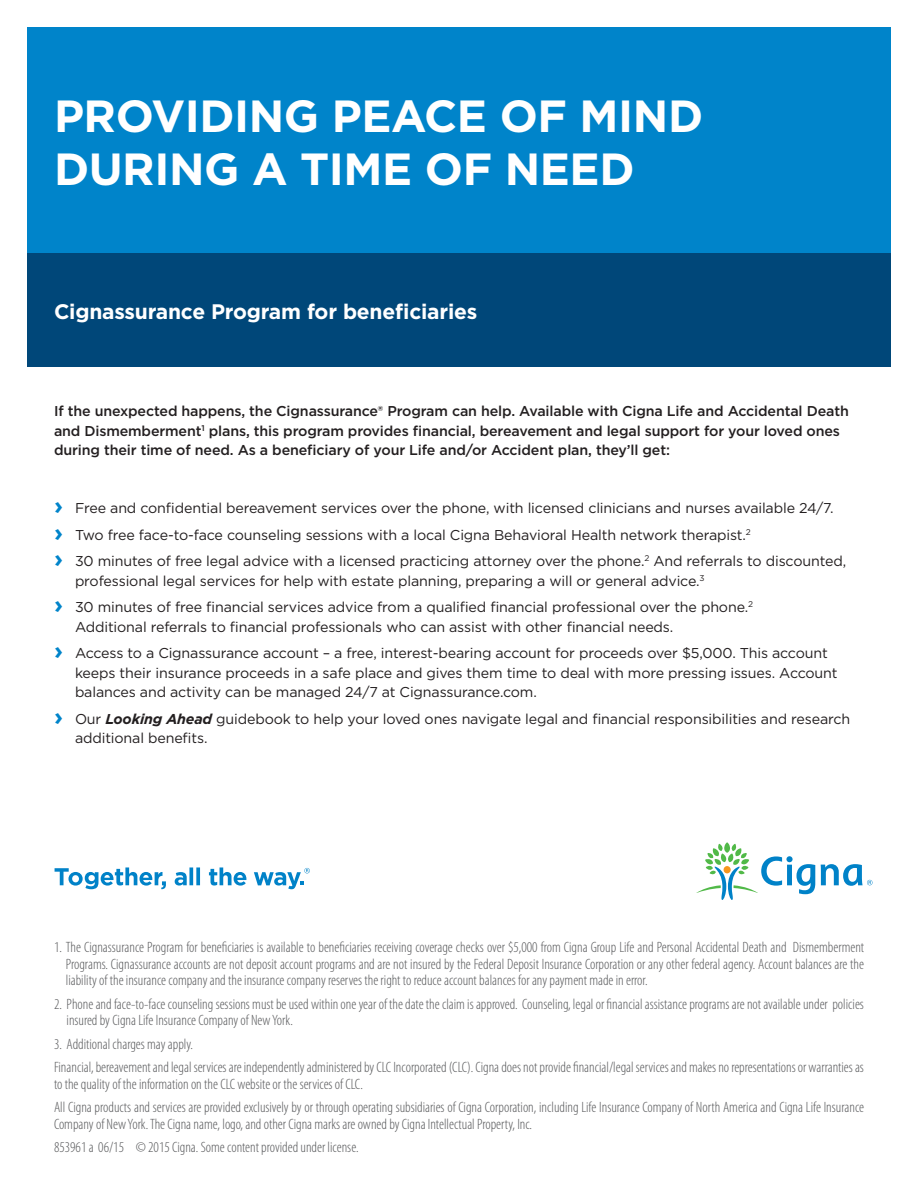
<style>
.page{position:relative;width:918px;height:1188px;background:#fff}
.page>*{position:absolute;margin:0;border:0;box-sizing:border-box;transform-origin:0 0}
.Headline_2_bars_phot{font:700 45px/52.5px "Gotham";letter-spacing:-.01em;color:#fff}
.Subheadline_bold_14{font:700 21px "Gotham";letter-spacing:-.01em;color:#fff}
.Legal_copy_Cat{font:300 condensed 15px/16.5px "Myriad Pro";color:#57585a}
.Bullet_copy_book_9_5{font:14.25px/19.5px "Gotham";letter-spacing:-.01em;color:#231f20}
.Intro_body_copy_medi{font:500 14.25px/19.5px "Gotham";letter-spacing:-.01em;color:#231f20}
.s1{font-weight:700;font-size:24px;color:#0084ca}
.s2{font-weight:700;font-style:italic}
</style>
<div class="page">
<div style="left:27px;top:27px;width:864px;height:333px;background:#0084ca"></div>
<div style="left:27px;top:254px;width:864px;height:113px;background:#004779"></div>
<svg style="left:55px;top:867px;width:111px;height:22px"></svg>
<svg style="left:175px;top:867px;width:25px;height:19px"></svg>
<svg style="left:209px;top:867px;width:37px;height:19px"></svg>
<svg style="left:254px;top:868px;width:56px;height:21px"></svg>
<svg style="left:696px;top:842px;width:176px;height:58px"></svg>
<p class="Headline_2_bars_phot" style="left:54px;top:89px;width:651px">PROVIDING PEACE OF MIND<br>DURING A TIME OF NEED</p>
<p class="Subheadline_bold_14" style="left:54px;top:299px;width:425px">Cignassurance Program for beneficiaries</p>
<p class="Intro_body_copy_medi" style="left:54px;top:401px;width:796px">If the unexpected happens, the Cignassurance® Program can help. Available with Cigna Life and Accidental Death and Dismemberment<sup>1</sup> plans, this program provides financial, bereavement and legal support for your loved ones during their time of need. As a beneficiary of your Life and/or Accident plan, they’ll get:</p>
<p class="Bullet_copy_book_9_5" style="left:54px;top:498px;width:781px"><span class="s1">›</span> Free and confidential bereavement services over the phone, with licensed clinicians and nurses available 24/7.</p>
<p class="Bullet_copy_book_9_5" style="left:54px;top:524px;width:698px"><span class="s1">›</span> Two free face-to-face counseling sessions with a local Cigna Behavioral Health network therapist.<sup>2</sup></p>
<p class="Bullet_copy_book_9_5" style="left:75px;top:551px;width:773px;text-indent:-21px"><span class="s1">›</span> 30 minutes of free legal advice with a licensed practicing attorney over the phone.<sup>2</sup> And referrals to discounted, professional legal services for help with estate planning, preparing a will or general advice.<sup>3</sup></p>
<p class="Bullet_copy_book_9_5" style="left:75px;top:597px;width:680px;text-indent:-21px"><span class="s1">›</span> 30 minutes of free financial services advice from a qualified financial professional over the phone.<sup>2<br></sup>Additional referrals to financial professionals who can assist with other financial needs.</p>
<p class="Bullet_copy_book_9_5" style="left:75px;top:643px;width:764px;text-indent:-21px"><span class="s1">›</span> Access to a Cignassurance account – a free, interest-bearing account for proceeds over $5,000. This account keeps their insurance proceeds in a safe place and gives them time to deal with more pressing issues. Account balances and activity can be managed 24/7 at Cignassurance.com.</p>
<p class="Bullet_copy_book_9_5" style="left:75px;top:709px;width:777px;text-indent:-21px"><span class="s1">›</span> Our <span class="s2">Looking Ahead</span> guidebook to help your loved ones navigate legal and financial responsibilities and research additional benefits.</p>
<p class="Legal_copy_Cat" style="left:66px;top:939px;width:800px;text-align:justify;text-indent:-12px">1. The Cignassurance Program for beneficiaries is available to beneficiaries receiving coverage checks over $5,000 from Cigna Group Life and Personal Accidental Death and Dismemberment Programs. Cignassurance accounts are not deposit account programs and are not insured by the Federal Deposit Insurance Corporation or any other federal agency. Account balances are the liability of the insurance company and the insurance company reserves the right to reduce account balances for any payment made in error.</p>
<p class="Legal_copy_Cat" style="left:67px;top:996px;width:799px;text-indent:-13px">2. Phone and face-to-face counseling sessions must be used within one year of the date the claim is approved. Counseling, legal or financial assistance programs are not available under policies insured by Cigna Life Insurance Company of New York.</p>
<p class="Legal_copy_Cat" style="left:54px;top:1036px;width:141px">3. Additional charges may apply.</p>
<p class="Legal_copy_Cat" style="left:54px;top:1059px;width:812px">Financial, bereavement and legal services are independently administered by CLC Incorporated (CLC). Cigna does not provide financial/legal services and makes no representations or warranties as to the quality of the information on the CLC website or the services of CLC.</p>
<p class="Legal_copy_Cat" style="left:54px;top:1099px;width:812px">All Cigna products and services are provided exclusively by or through operating subsidiaries of Cigna Corporation, including Life Insurance Company of North America and Cigna Life Insurance<br>Company of New York. The Cigna name, logo, and other Cigna marks are owned by Cigna Intellectual Property, Inc.</p>
<p class="Legal_copy_Cat" style="left:54px;top:1139px;width:306px">853961 a 06/15 © 2015 Cigna. Some content provided under license.</p>
</div>
